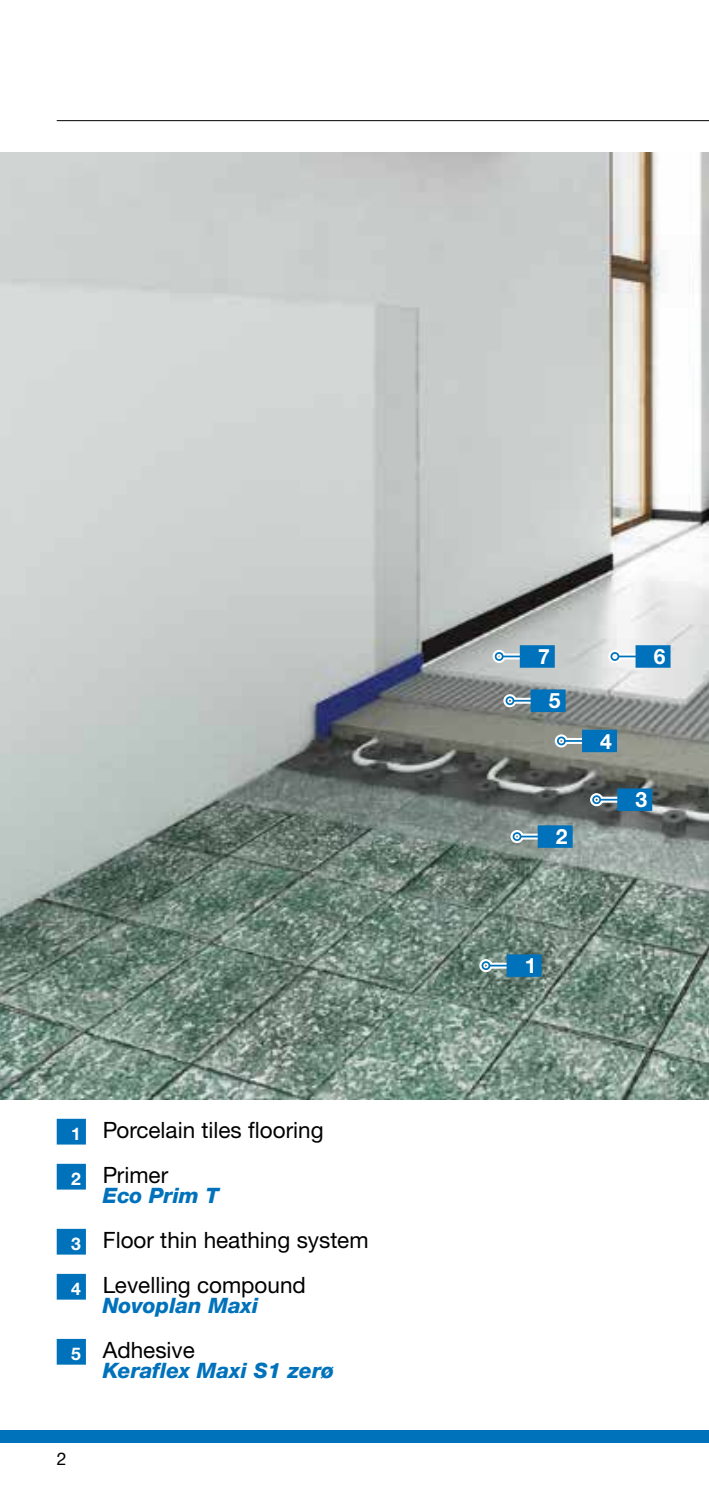
<style>
.page{position:relative;width:709px;height:1489px;background:#fff}
.page>*{position:absolute;margin:0;border:0;box-sizing:border-box;transform-origin:0 0}
.t1{font:22.5px/45px "Helvetica Neue LTW1 G";color:#000}
.t2{font:italic 800 21.25px "Helvetica Neue LTW1 G";color:#0072bb}
.t3{font:700 21.25px "Helvetica Neue LTW1 G";color:#fff}
.t4{font:17.5px "Helvetica Neue LTW1 G";color:#000}
</style>
<div class="page">
<div style="left:0;top:1429px;width:709px;height:13px;background:#0072bb"></div>
<hr style="left:57px;top:120px;width:652px;height:1px;background:#000">
<img style="left:0;top:152px;width:709px;height:946px">
<div style="left:57px;top:1118px;width:29px;height:26px;background:#0072bb"></div>
<div style="left:57px;top:1163px;width:29px;height:26px;background:#0072bb"></div>
<div style="left:57px;top:1228px;width:29px;height:26px;background:#0072bb"></div>
<div style="left:57px;top:1273px;width:29px;height:26px;background:#0072bb"></div>
<div style="left:57px;top:1338px;width:29px;height:26px;background:#0072bb"></div>
<svg style="left:478px;top:954px;width:63px;height:22px"></svg>
<svg style="left:509px;top:825px;width:63px;height:22px"></svg>
<svg style="left:589px;top:788px;width:63px;height:23px"></svg>
<svg style="left:553px;top:729px;width:64px;height:23px"></svg>
<svg style="left:502px;top:689px;width:63px;height:23px"></svg>
<svg style="left:607px;top:645px;width:63px;height:22px"></svg>
<svg style="left:491px;top:645px;width:64px;height:22px"></svg>
<p class="t1" style="left:71px;top:1106px;width:254px"><sub>1</sub> Porcelain tiles flooring<br><sub>2</sub> Primer</p>
<p class="t2" style="left:103px;top:1182px;width:118px">Eco Prim T</p>
<p class="t1" style="left:71px;top:1216px;width:299px"><sub>3</sub> Floor thin heathing system<br><sub>4</sub> Levelling compound</p>
<p class="t2" style="left:103px;top:1292px;width:157px">Novoplan Maxi</p>
<p class="t1" style="left:71px;top:1326px;width:125px"><sub>5</sub> Adhesive</p>
<p class="t2" style="left:103px;top:1357px;width:233px">Keraflex Maxi S1 zerø</p>
<p class="t4" style="left:57px;top:1447px;width:11px">2</p>
<p class="t3" style="left:538px;top:643px;width:13px">7</p>
<p class="t3" style="left:653px;top:643px;width:13px">6</p>
<p class="t3" style="left:549px;top:687px;width:13px">5</p>
<p class="t3" style="left:556px;top:823px;width:13px">2</p>
<p class="t3" style="left:600px;top:727px;width:13px">4</p>
<p class="t3" style="left:635px;top:786px;width:13px">3</p>
<p class="t3" style="left:525px;top:952px;width:13px">1</p>
</div>
